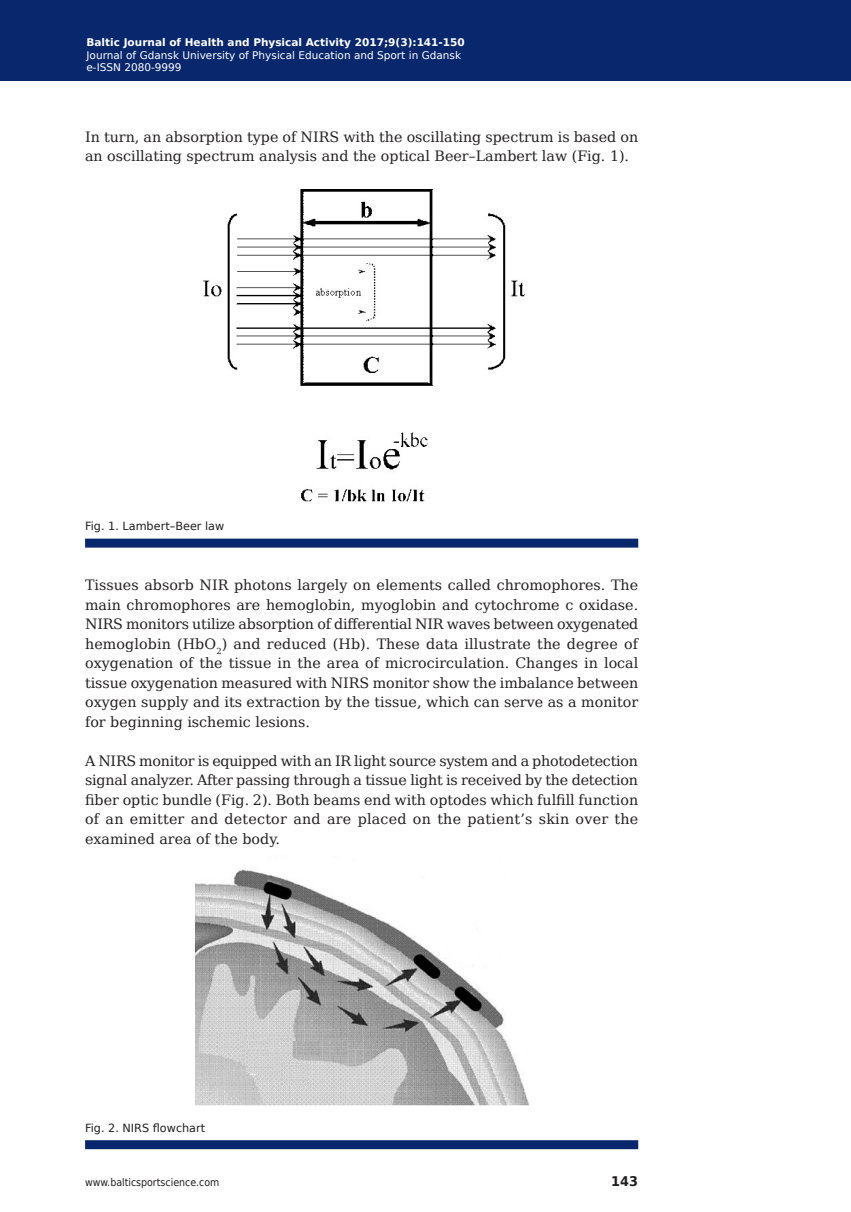
<style>
.page{position:relative;width:851px;height:1212px;background:#fff}
.page>*{position:absolute;margin:0;border:0;box-sizing:border-box;transform-origin:0 0}
.Body_Text{font:14.25px/19.5px "DejaVu Serif";color:#231f20;text-align:justify}
.t1{font:700 13.35px "DejaVu Sans";color:#231f20;scale:.96 1}
.Figure{font:11.25px "DejaVu Sans";color:#231f20}
.t2{font:10.5px "DejaVu Sans";color:#fff}
.t3{font:700 10.5px "DejaVu Sans";color:#fff}
.t4{font:10.5px "DejaVu Sans Condensed";color:#231f20}
</style>
<div class="page">
<div style="left:0;top:0;width:850px;height:80px;background:#08276c"></div>
<div style="left:85px;top:539px;width:553px;height:9px;background:#08276c"></div>
<div style="left:85px;top:1140px;width:553px;height:9px;background:#08276c"></div>
<img style="left:203px;top:189px;width:322px;height:313px">
<img style="left:195px;top:869px;width:333px;height:237px">
<p class="t3" style="left:86px;top:34px;width:380px">Baltic Journal of Health and Physical Activity 2017;9(3):141-150</p>
<p class="t2" style="left:86px;top:46px;width:376px">Journal of Gdansk University of Physical Education and Sport in Gdansk</p>
<p class="t2" style="left:86px;top:59px;width:97px">e-ISSN 2080-9999</p>
<p class="Body_Text" style="left:85px;top:127px;width:554px">In turn, an absorption type of NIRS with the oscillating spectrum is based on an oscillating spectrum analysis and the optical Beer–Lambert law (Fig. 1).</p>
<p class="Figure" style="left:85px;top:517px;width:141px">Fig. 1. Lambert–Beer law</p>
<p class="Body_Text" style="left:85px;top:575px;width:554px">Tissues absorb NIR photons largely on elements called chromophores. The main chromophores are hemoglobin, myoglobin and cytochrome c oxidase.<br>NIRS monitors utilize absorption of differential NIR waves between oxygenated hemoglobin (HbO<sub>2</sub>) and reduced (Hb). These data illustrate the degree of oxygenation of the tissue in the area of microcirculation. Changes in local tissue oxygenation measured with NIRS monitor show the imbalance between oxygen supply and its extraction by the tissue, which can serve as a monitor for beginning ischemic lesions.</p>
<p class="Body_Text" style="left:85px;top:751px;width:554px">A NIRS monitor is equipped with an IR light source system and a photodetection signal analyzer. After passing through a tissue light is received by the detection fiber optic bundle (Fig. 2). Both beams end with optodes which fulfill function of an emitter and detector and are placed on the patient’s skin over the examined area of the body.</p>
<p class="Figure" style="left:85px;top:1118px;width:122px">Fig. 2. NIRS flowchart</p>
<p class="t4" style="left:85px;top:1174px;width:136px">www.balticsportscience.com</p>
<p class="t1" style="left:611px;top:1170px;width:29px">143</p>
</div>
